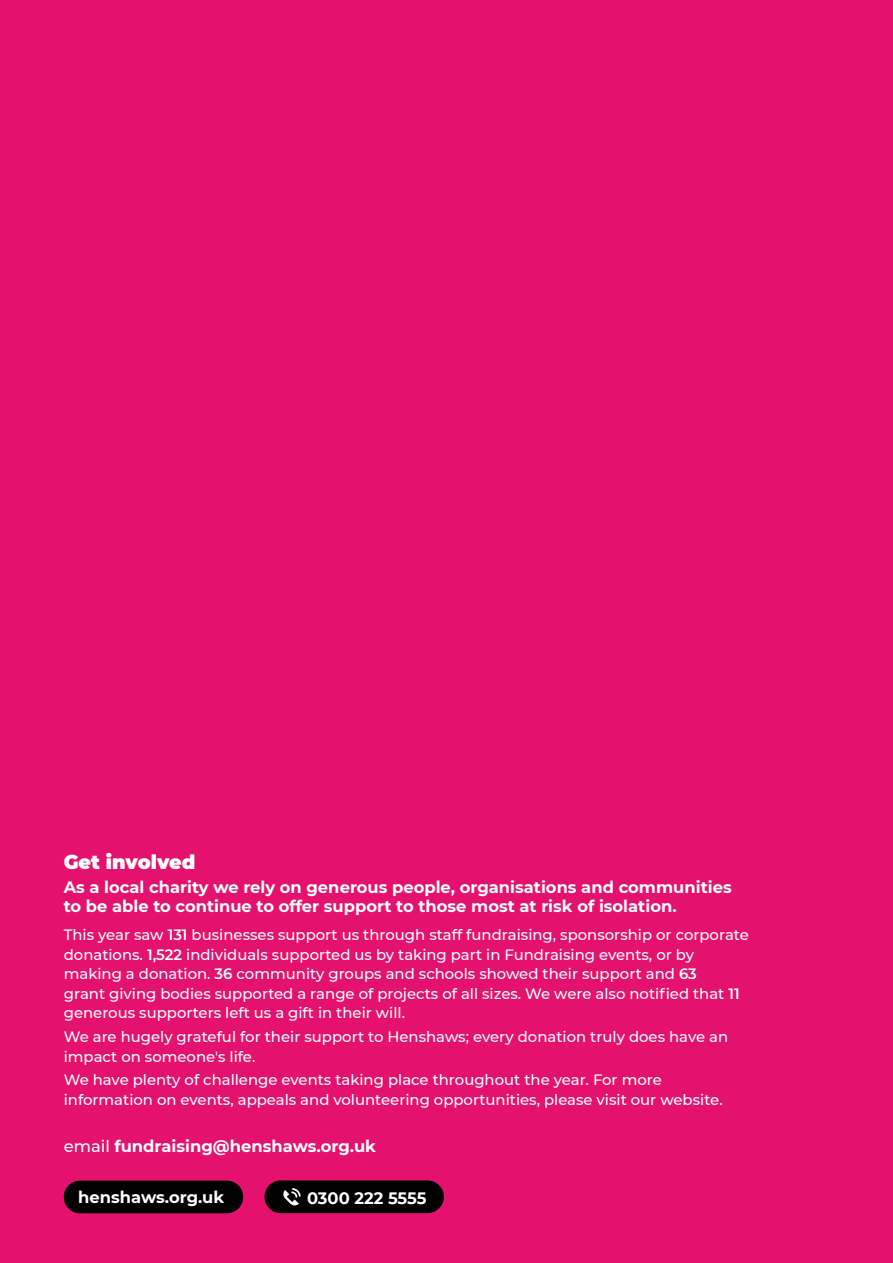
<style>
.page{position:relative;width:893px;height:1263px;background:#e4126e}
.page>*{position:absolute;margin:0;border:0;box-sizing:border-box;transform-origin:0 0}
.t1{font:900 19.5px "Montserrat";color:#fff}
.t2{font:700 16.5px/19.5px "Montserrat";color:#fff}
.t3{font:500 15px/19.5px "Montserrat";color:#fff}
.s1{font-weight:600}
.s2{font-weight:500}
</style>
<div class="page">
<div style="left:64px;top:1180px;width:179px;height:33px;background:#000;border-radius:16px"></div>
<div style="left:264px;top:1180px;width:180px;height:33px;background:#000;border-radius:16px"></div>
<svg style="left:283px;top:1188px;width:18px;height:18px"></svg>
<h1 class="t1" style="left:64px;top:847px;width:133px">Get involved</h1>
<p class="t2" style="left:64px;top:876px;width:669px">As a local charity we rely on generous people, organisations and communities to be able to continue to offer support to those most at risk of isolation.</p>
<p class="t3" style="left:64px;top:925px;width:687px">This year saw <span class="s1">131</span> businesses support us through staff fundraising, sponsorship or corporate donations. <span class="s1">1,522</span> individuals supported us by taking part in Fundraising events, or by making a donation. <span class="s1">36</span> community groups and schools showed their support and <span class="s1">63<br></span>grant giving bodies supported a range of projects of all sizes. We were also notified that <span class="s1">11 </span>generous supporters left us a gift in their will.</p>
<p class="t3" style="left:64px;top:1026px;width:666px">We are hugely grateful for their support to Henshaws; every donation truly does have an impact on someone's life.</p>
<p class="t3" style="left:64px;top:1070px;width:660px">We have plenty of challenge events taking place throughout the year. For more information on events, appeals and volunteering opportunities, please visit our website.</p>
<p class="t2" style="left:64px;top:1136px;width:314px"><span class="s2">email</span> fundraising@henshaws.org.uk</p>
<p class="t2" style="left:78px;top:1186px;width:148px">henshaws.org.uk</p>
<p class="t2" style="left:307px;top:1187px;width:121px">0300 222 5555</p>
</div>
